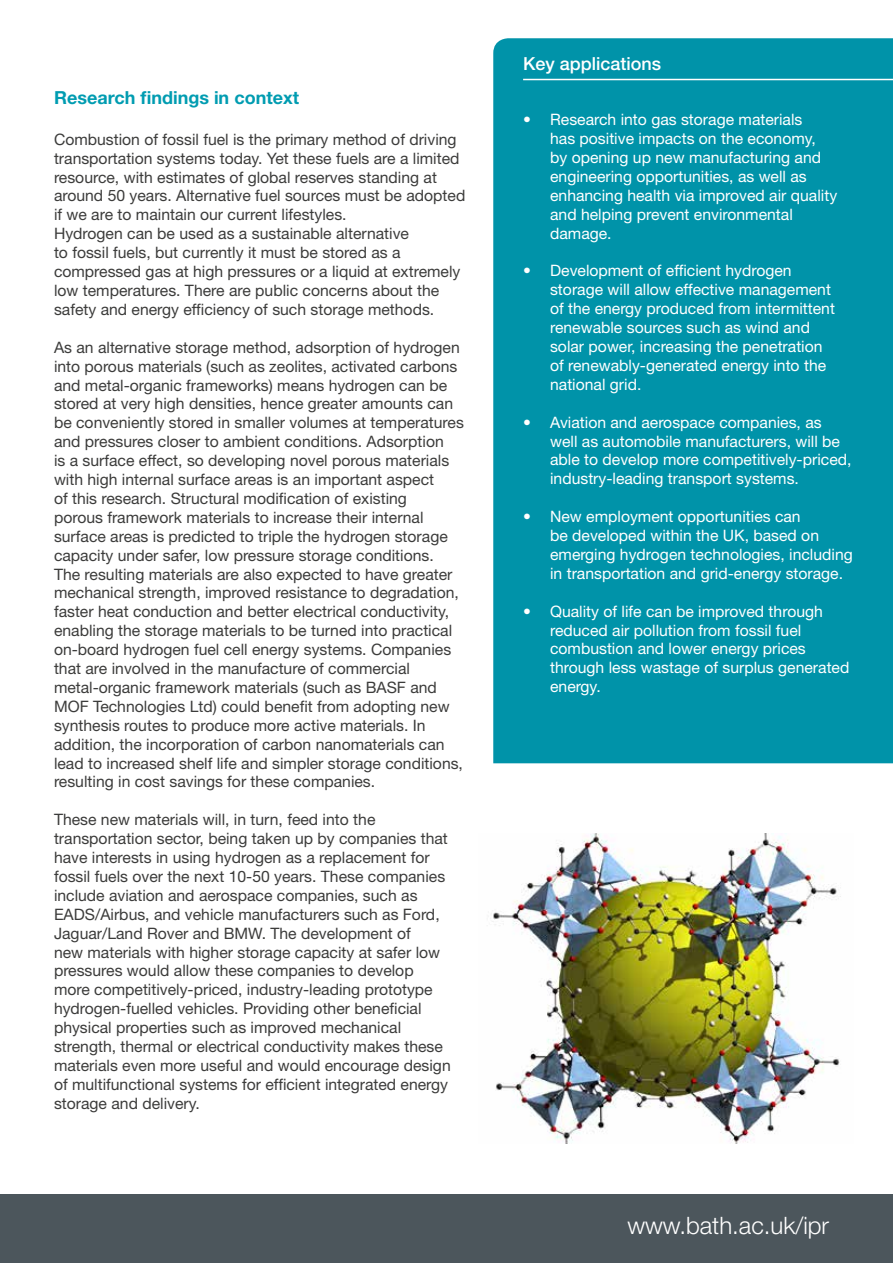
<style>
.page{position:relative;width:893px;height:1263px;background:#fff}
.page>*{position:absolute;margin:0;border:0;box-sizing:border-box;transform-origin:0 0}
.t1{font:300 24px "Helvetica Neue LT Std";color:#fff}
.t2{font:700 18px "Helvetica Neue LT Std";color:#009cb1}
.t3{font:500 18px "Helvetica Neue LT Std";color:#fff}
.t4{font:15.75px/18.9px "Helvetica Neue LT Std";color:#3c3c3b}
.t5{font:15.75px/18.9px "Helvetica Neue LT Std";color:#fff}
</style>
<div class="page">
<div style="left:493px;top:38px;width:400px;height:725px;background:#0093a9"></div>
<div style="left:0;top:1195px;width:893px;height:68px;background:#4c565c"></div>
<hr style="left:523px;top:79px;width:370px;height:1px;background:#fff">
<img style="left:492px;top:834px;width:349px;height:310px">
<p class="t2" style="left:54px;top:87px;width:246px">Research findings in context</p>
<p class="t4" style="left:54px;top:130px;width:413px">Combustion of fossil fuel is the primary method of driving transportation systems today. Yet these fuels are a limited resource, with estimates of global reserves standing at around 50 years. Alternative fuel sources must be adopted if we are to maintain our current lifestyles.<br>Hydrogen can be used as a sustainable alternative<br>to fossil fuels, but currently it must be stored as a compressed gas at high pressures or a liquid at extremely low temperatures. There are public concerns about the safety and energy efficiency of such storage methods.</p>
<p class="t4" style="left:54px;top:337px;width:411px">As an alternative storage method, adsorption of hydrogen into porous materials (such as zeolites, activated carbons and metal-organic frameworks) means hydrogen can be stored at very high densities, hence greater amounts can be conveniently stored in smaller volumes at temperatures and pressures closer to ambient conditions. Adsorption<br>is a surface effect, so developing novel porous materials with high internal surface areas is an important aspect<br>of this research. Structural modification of existing<br>porous framework materials to increase their internal surface areas is predicted to triple the hydrogen storage capacity under safer, low pressure storage conditions.<br>The resulting materials are also expected to have greater mechanical strength, improved resistance to degradation, faster heat conduction and better electrical conductivity, enabling the storage materials to be turned into practical on-board hydrogen fuel cell energy systems. Companies that are involved in the manufacture of commercial metal-organic framework materials (such as BASF and MOF Technologies Ltd) could benefit from adopting new synthesis routes to produce more active materials. In addition, the incorporation of carbon nanomaterials can lead to increased shelf life and simpler storage conditions, resulting in cost savings for these companies.</p>
<p class="t4" style="left:54px;top:810px;width:398px">These new materials will, in turn, feed into the transportation sector, being taken up by companies that have interests in using hydrogen as a replacement for fossil fuels over the next 10-50 years. These companies include aviation and aerospace companies, such as EADS/Airbus, and vehicle manufacturers such as Ford, Jaguar/Land Rover and BMW. The development of<br>new materials with higher storage capacity at safer low pressures would allow these companies to develop more competitively-priced, industry-leading prototype hydrogen-fuelled vehicles. Providing other beneficial physical properties such as improved mechanical strength, thermal or electrical conductivity makes these materials even more useful and would encourage design of multifunctional systems for efficient integrated energy storage and delivery.</p>
<p class="t3" style="left:523px;top:53px;width:140px">Key applications</p>
<p class="t5" style="left:550px;top:110px;width:289px;text-indent:-27px">• Research into gas storage materials<br>has positive impacts on the economy,<br>by opening up new manufacturing and engineering opportunities, as well as enhancing health via improved air quality and helping prevent environmental damage.</p>
<p class="t5" style="left:550px;top:261px;width:286px;text-indent:-27px">• Development of efficient hydrogen storage will allow effective management of the energy produced from intermittent renewable sources such as wind and solar power, increasing the penetration of renewably-generated energy into the national grid.</p>
<p class="t5" style="left:550px;top:412px;width:303px;text-indent:-27px">• Aviation and aerospace companies, as well as automobile manufacturers, will be able to develop more competitively-priced, industry-leading transport systems.</p>
<p class="t5" style="left:550px;top:507px;width:304px;text-indent:-27px">• New employment opportunities can<br>be developed within the UK, based on emerging hydrogen technologies, including in transportation and grid-energy storage.</p>
<p class="t5" style="left:550px;top:601px;width:301px;text-indent:-27px">• Quality of life can be improved through reduced air pollution from fossil fuel combustion and lower energy prices through less wastage of surplus generated energy.</p>
<h1 class="t1" style="left:627px;top:1211px;width:203px">www.bath.ac.uk/ipr</h1>
</div>
